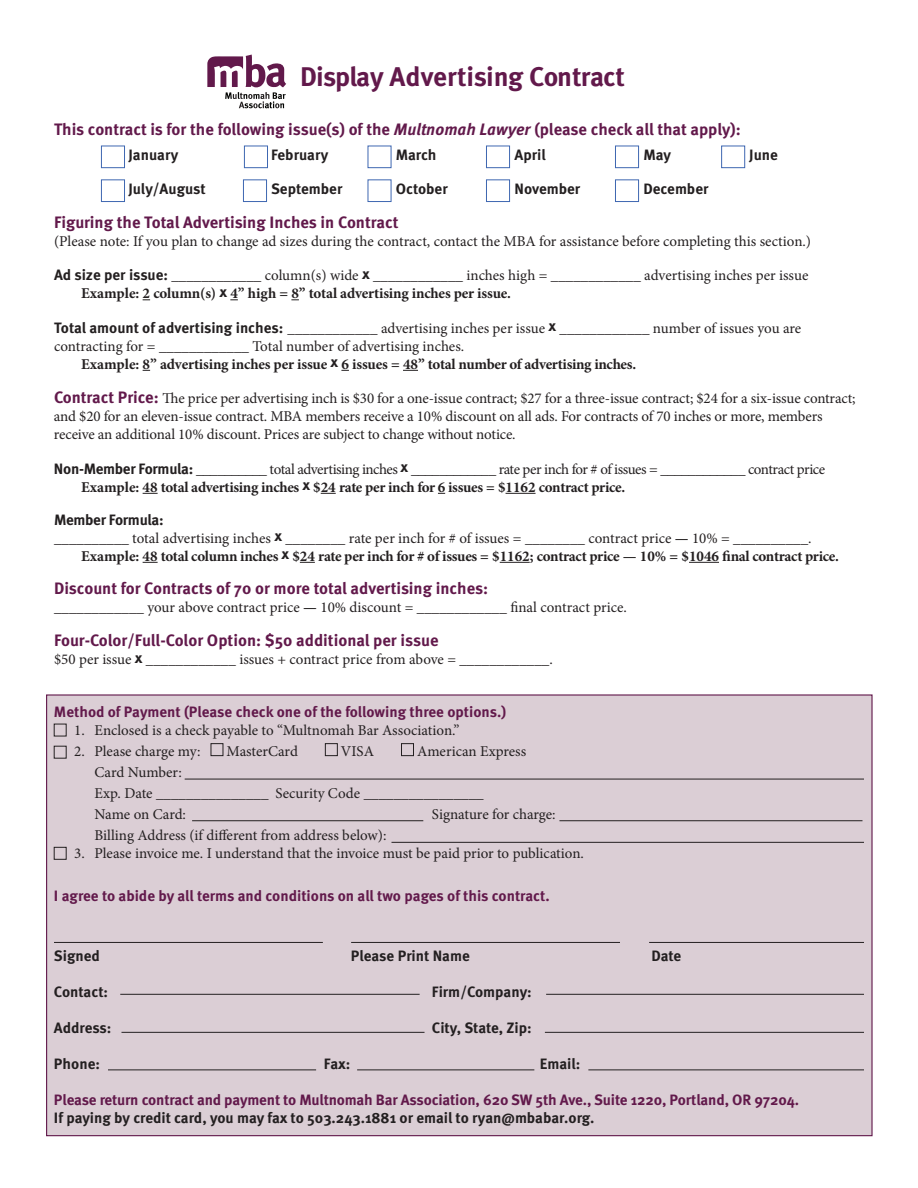
<style>
.page{position:relative;width:918px;height:1188px;background:#fff}
.page>*{position:absolute;margin:0;border:0;box-sizing:border-box;transform-origin:0 0}
.t1{font:700 27px "Meta OT";letter-spacing:-.02em;color:#62194b}
.t2{font:700 16.5px "Meta OT";color:#62194b}
.t3{font:15px/18px "Minion Pro";letter-spacing:-.005em;color:#231f20}
.t4{font:700 15px/18px "Minion Pro";letter-spacing:-.02em;color:#231f20}
.t5{font:700 15px "Meta OT";color:#231f20}
.t6{font:700 15px "Meta OT";letter-spacing:-.01em;color:#62194b}
.t7{font:700 15px "Meta OT";letter-spacing:-.02em;color:#231f20}
.s1{font-style:italic}
.s2{font-family:"Meta OT";font-weight:700}
.s3{font-weight:700}
.s4{font-family:"Meta OT"}
.s5{font-family:"Meta OT";font-weight:700;font-size:16.5px;color:#62194b}
.s6{font-weight:400}
</style>
<div class="page">
<div style="left:46px;top:694px;width:827px;height:442px;background:#dbced5;border:1px solid #62194b"></div>
<svg style="left:403px;top:370px;width:15px;height:1px"></svg>
<svg style="left:143px;top:493px;width:15px;height:1px"></svg>
<svg style="left:321px;top:493px;width:15px;height:1px"></svg>
<hr style="left:506px;top:493px;width:30px;height:1px;background:#231f20">
<svg style="left:143px;top:562px;width:15px;height:1px"></svg>
<svg style="left:300px;top:562px;width:15px;height:1px"></svg>
<hr style="left:500px;top:562px;width:30px;height:1px;background:#231f20">
<hr style="left:689px;top:562px;width:30px;height:1px;background:#231f20">
<div style="left:211px;top:743px;width:12px;height:13px;border:1px solid #231f20"></div>
<div style="left:325px;top:743px;width:13px;height:13px;border:1px solid #231f20"></div>
<div style="left:401px;top:743px;width:13px;height:13px;border:1px solid #231f20"></div>
<hr style="left:54px;top:942px;width:269px;height:1px;background:#231f20">
<hr style="left:649px;top:942px;width:215px;height:1px;background:#231f20">
<hr style="left:351px;top:942px;width:269px;height:1px;background:#231f20">
<hr style="left:120px;top:994px;width:300px;height:1px;background:#231f20">
<hr style="left:546px;top:994px;width:318px;height:1px;background:#231f20">
<hr style="left:122px;top:1032px;width:303px;height:1px;background:#231f20">
<hr style="left:545px;top:1032px;width:319px;height:1px;background:#231f20">
<hr style="left:108px;top:1070px;width:208px;height:1px;background:#231f20">
<hr style="left:357px;top:1070px;width:177px;height:1px;background:#231f20">
<hr style="left:588px;top:1070px;width:276px;height:1px;background:#231f20">
<div style="left:54px;top:724px;width:12px;height:12px;border:1px solid #231f20"></div>
<div style="left:54px;top:746px;width:12px;height:12px;border:1px solid #231f20"></div>
<div style="left:54px;top:847px;width:12px;height:13px;border:1px solid #231f20"></div>
<div style="left:101px;top:146px;width:24px;height:22px;border:1px solid #3e67b1"></div>
<hr style="left:392px;top:842px;width:472px;height:1px;background:#231f20">
<hr style="left:185px;top:779px;width:679px;height:1px;background:#231f20">
<hr style="left:192px;top:820px;width:231px;height:1px;background:#231f20">
<hr style="left:559px;top:820px;width:304px;height:1px;background:#231f20">
<svg style="left:207px;top:55px;width:79px;height:53px"></svg>
<div style="left:101px;top:180px;width:24px;height:22px;border:1px solid #3e67b1"></div>
<div style="left:244px;top:146px;width:24px;height:22px;border:1px solid #3e67b1"></div>
<div style="left:243px;top:180px;width:24px;height:22px;border:1px solid #3e67b1"></div>
<div style="left:368px;top:146px;width:23px;height:22px;border:1px solid #3e67b1"></div>
<div style="left:368px;top:180px;width:23px;height:22px;border:1px solid #3e67b1"></div>
<div style="left:486px;top:146px;width:24px;height:22px;border:1px solid #3e67b1"></div>
<div style="left:486px;top:180px;width:24px;height:22px;border:1px solid #3e67b1"></div>
<div style="left:615px;top:146px;width:24px;height:22px;border:1px solid #3e67b1"></div>
<div style="left:615px;top:180px;width:24px;height:22px;border:1px solid #3e67b1"></div>
<div style="left:721px;top:146px;width:24px;height:22px;border:1px solid #3e67b1"></div>
<h1 class="t1" style="left:300px;top:59px;width:326px">Display Advertising Contract</h1>
<p class="t2" style="left:54px;top:118px;width:688px">This contract is for the following issue(s) of the <span class="s1">Multnomah Lawyer</span> (please check all that apply):</p>
<p class="t5" style="left:128px;top:146px;width:51px">January</p>
<p class="t5" style="left:271px;top:146px;width:59px">February</p>
<p class="t5" style="left:396px;top:146px;width:42px">March</p>
<p class="t5" style="left:515px;top:146px;width:33px">April</p>
<p class="t5" style="left:643px;top:146px;width:29px">May</p>
<p class="t5" style="left:128px;top:180px;width:79px">July/August</p>
<p class="t5" style="left:396px;top:180px;width:53px">October</p>
<p class="t5" style="left:515px;top:180px;width:67px">November</p>
<p class="t5" style="left:643px;top:180px;width:67px">December</p>
<p class="t5" style="left:271px;top:180px;width:73px">September</p>
<p class="t5" style="left:749px;top:146px;width:30px">June</p>
<p class="t2" style="left:54px;top:212px;width:346px">Figuring the Total Advertising Inches in Contract</p>
<p class="t3" style="left:54px;top:232px;width:759px">(Please note: If you plan to change ad sizes during the contract, contact the MBA for assistance before completing this section.)</p>
<p class="t3" style="left:81px;top:267px;width:729px;text-indent:-27px"><span class="s2">Ad size per issue:</span> <span class="s3">____________</span> column(s) wide <span class="s2">x</span> ____________ inches high = ____________ advertising inches per issue<br><span class="s3">Example: 2 column(s)</span> <span class="s2">x</span> <span class="s3">4” high = 8” total advertising inches per issue.</span></p>
<p class="t3" style="left:54px;top:319px;width:749px"><span class="s2">Total amount of advertising inches:</span> <span class="s3">____________</span> advertising inches per issue <span class="s2">x</span> ____________ number of issues you are</p>
<p class="t3" style="left:54px;top:337px;width:412px">contracting for = ____________ Total number of advertising inches.</p>
<p class="t4" style="left:81px;top:355px;width:557px">Example: 8” advertising inches per issue <span class="s4">x</span> 6 issues = 48” total number of advertising inches.</p>
<p class="t3" style="left:54px;top:390px;width:803px"><span class="s5">Contract Price:</span> The price per advertising inch is $30 for a one-issue contract; $27 for a three-issue contract; $24 for a six-issue contract; and $20 for an eleven-issue contract. MBA members receive a 10% discount on all ads. For contracts of 70 inches or more, members receive an additional 10% discount. Prices are subject to change without notice.</p>
<p class="t4" style="left:81px;top:460px;width:746px;text-indent:-27px"><span class="s4">Non-Member Formula:</span> __________ <span class="s6">total advertising inches</span> <span class="s4">x</span> <span class="s6">____________ rate per inch for # of issues = ____________ contract price<br></span>Example: 48 total advertising inches <span class="s4">x</span> $24 rate per inch for 6 issues = $1162 contract price.</p>
<p class="t7" style="left:54px;top:510px;width:111px">Member Formula:</p>
<p class="t4" style="left:81px;top:529px;width:759px;text-indent:-27px">__________ <span class="s6">total advertising inches</span> <span class="s4">x</span> <span class="s6">________ rate per inch for # of issues = ________ contract price</span> — <span class="s6">10% = __________.<br></span>Example: 48 total column inches <span class="s4">x</span> $24 rate per inch for # of issues = $1162; contract price — 10% = $1046 final contract price.</p>
<p class="t2" style="left:54px;top:578px;width:436px">Discount for Contracts of 70 or more total advertising inches:</p>
<p class="t3" style="left:54px;top:598px;width:574px">____________ your above contract price <span class="s3">—</span> 10% discount = ____________ final contract price.</p>
<p class="t2" style="left:54px;top:630px;width:386px">Four-Color/Full-Color Option: $50 additional per issue</p>
<p class="t3" style="left:54px;top:651px;width:500px">$50 per issue <span class="s2">x</span> ____________ issues + contract price from above = ____________.</p>
<p class="t6" style="left:54px;top:702px;width:454px">Method of Payment (Please check one of the following three options.)</p>
<p class="t3" style="left:74px;top:721px;width:387px">1. Enclosed is a check payable to “Multnomah Bar Association.”</p>
<p class="t3" style="left:74px;top:742px;width:128px">2. Please charge my:</p>
<p class="t3" style="left:227px;top:742px;width:73px">MasterCard</p>
<p class="t3" style="left:341px;top:742px;width:35px">VISA</p>
<p class="t3" style="left:417px;top:742px;width:111px">American Express</p>
<p class="t3" style="left:94px;top:762px;width:391px;line-height:21px">Card Number:<br>Exp. Date _______________ Security Code ________________<br>Name on Card:</p>
<p class="t3" style="left:432px;top:805px;width:125px">Signature for charge:</p>
<p class="t3" style="left:94px;top:826px;width:293px">Billing Address (if different from address below):</p>
<p class="t3" style="left:74px;top:844px;width:511px">3. Please invoice me. I understand that the invoice must be paid prior to publication.</p>
<p class="t6" style="left:54px;top:886px;width:497px">I agree to abide by all terms and conditions on all two pages of this contract.</p>
<p class="t5" style="left:54px;top:947px;width:48px">Signed</p>
<p class="t5" style="left:351px;top:947px;width:120px">Please Print Name</p>
<p class="t5" style="left:651px;top:947px;width:31px">Date</p>
<p class="t5" style="left:54px;top:983px;width:56px">Contact:</p>
<p class="t5" style="left:432px;top:983px;width:101px">Firm/Company:</p>
<p class="t5" style="left:54px;top:1019px;width:59px">Address:</p>
<p class="t5" style="left:432px;top:1019px;width:101px">City, State, Zip:</p>
<p class="t5" style="left:54px;top:1055px;width:48px">Phone:</p>
<p class="t5" style="left:324px;top:1055px;width:28px">Fax:</p>
<p class="t5" style="left:540px;top:1055px;width:42px">Email:</p>
<p class="t6" style="left:54px;top:1091px;width:747px">Please return contract and payment to Multnomah Bar Association, 620 SW 5th Ave., Suite 1220, Portland, OR 97204.</p>
<p class="t5" style="left:54px;top:1109px;width:542px">If paying by credit card, you may fax to 503.243.1881 or email to ryan@mbabar.org.</p>
</div>
